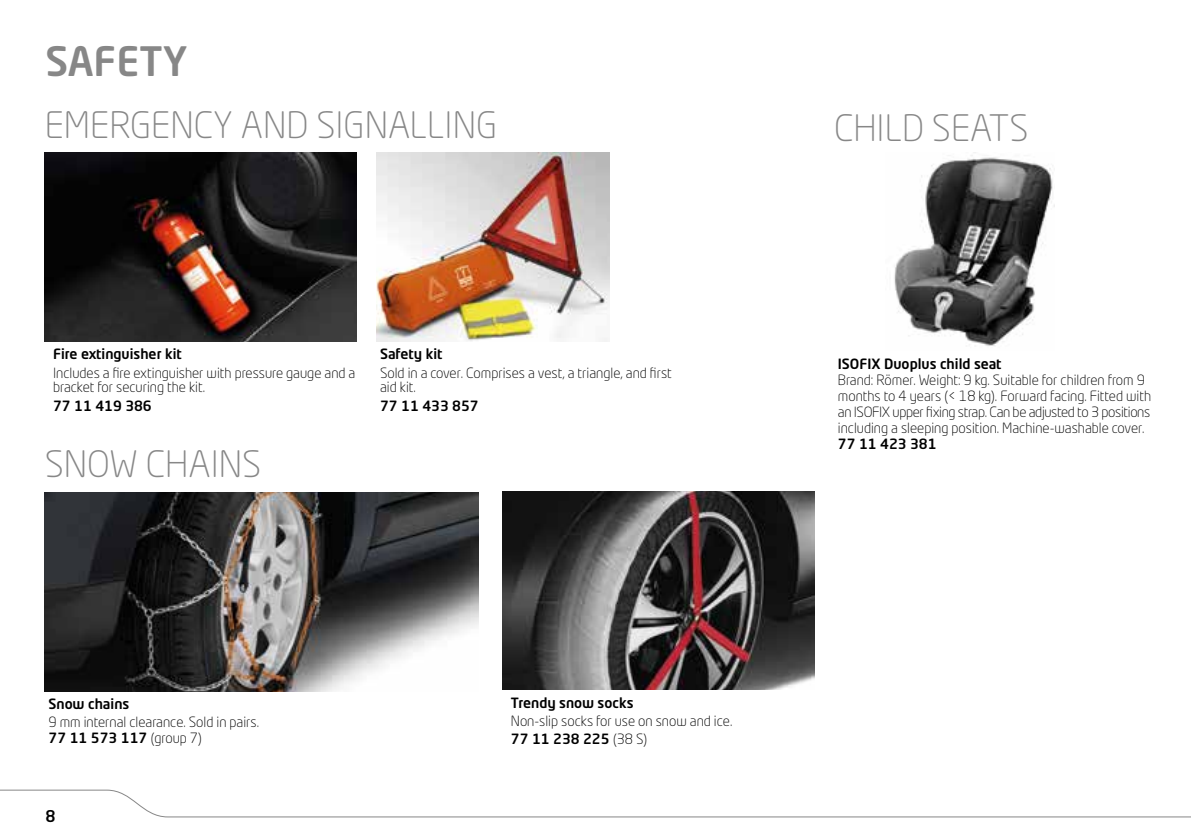
<style>
.page{position:relative;width:1191px;height:840px;background:#fff}
.page>*{position:absolute;margin:0;border:0;box-sizing:border-box;transform-origin:0 0}
.t1{font:500 40px "Neo Tech Dacia";color:#878787}
.t2{font:300 36px "Neo Tech Dacia";color:#878787}
.t3{font:500 16px "Neo Tech Dacia";color:#000}
.t4{font:300 14px/16px "Neo Tech Dacia";color:#000}
.t5{font:500 14px "Neo Tech Dacia";color:#000}
.s1{font-weight:500}
</style>
<div class="page">
<svg style="left:0;top:789px;width:1191px;height:28px"></svg>
<img style="left:45px;top:153px;width:312px;height:188px">
<img style="left:45px;top:492px;width:433px;height:199px">
<img style="left:502px;top:491px;width:312px;height:198px">
<img style="left:894px;top:152px;width:159px;height:194px">
<img style="left:376px;top:153px;width:233px;height:188px">
<h1 class="t1" style="left:45px;top:36px;width:144px">SAFETY</h1>
<h2 class="t2" style="left:45px;top:103px;width:454px">EMERGENCY AND SIGNALLING</h2>
<p class="t5" style="left:53px;top:344px;width:130px">Fire extinguisher kit</p>
<p class="t4" style="left:53px;top:365px;width:304px;line-height:14px">Includes a fire extinguisher with pressure gauge and a bracket for securing the kit.</p>
<p class="t5" style="left:53px;top:397px;width:100px">77 11 419 386</p>
<h2 class="t2" style="left:45px;top:441px;width:218px">SNOW CHAINS</h2>
<p class="t5" style="left:380px;top:344px;width:64px">Safety kit</p>
<p class="t4" style="left:380px;top:365px;width:293px;line-height:14px">Sold in a cover. Comprises a vest, a triangle, and first aid kit.</p>
<p class="t5" style="left:380px;top:397px;width:100px">77 11 433 857</p>
<p class="t5" style="left:49px;top:694px;width:82px">Snow chains</p>
<p class="t4" style="left:49px;top:713px;width:212px">9 mm internal clearance. Sold in pairs.<br><span class="s1">77 11 573 117</span> (group 7)</p>
<p class="t3" style="left:45px;top:805px;width:12px">8</p>
<p class="t5" style="left:511px;top:693px;width:124px">Trendy snow socks</p>
<p class="t4" style="left:511px;top:711px;width:223px;line-height:18.2px">Non-slip socks for use on snow and ice.<br><span class="s1">77 11 238 225</span> (38 S)</p>
<h2 class="t2" style="left:834px;top:106px;width:196px">CHILD SEATS</h2>
<p class="t5" style="left:838px;top:354px;width:165px">ISOFIX Duoplus child seat</p>
<p class="t4" style="left:838px;top:371px;width:315px">Brand: Römer. Weight: 9 kg. Suitable for children from 9 months to 4 years (&lt; 18 kg). Forward facing. Fitted with an ISOFIX upper fixing strap. Can be adjusted to 3 positions including a sleeping position. Machine-washable cover.</p>
<p class="t5" style="left:838px;top:435px;width:100px">77 11 423 381</p>
</div>
